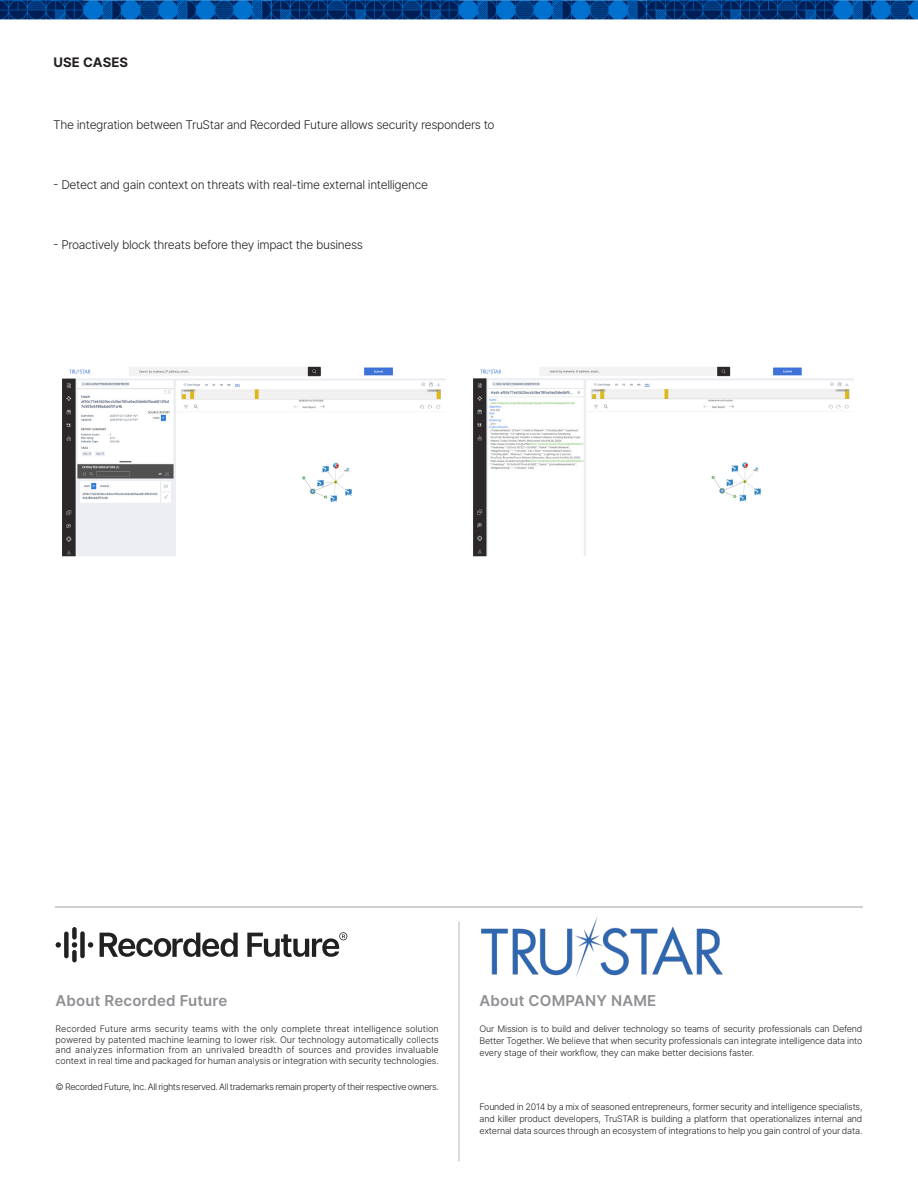
<style>
.page{position:relative;width:918px;height:1188px;background:#fff}
.page>*{position:absolute;margin:0;border:0;box-sizing:border-box;transform-origin:0 0}
.t1{font:600 15px "Inter";letter-spacing:.01em;color:#8d8f92}
.Body_Copy{font:700 13.2px "Inter";letter-spacing:.01em;color:#231f20}
.Body_Copy-2{font:300 12px "Inter";letter-spacing:-.03em;color:#231f20}
.t2{font:300 9px/12px "Inter";letter-spacing:-.02em;color:#231f20;text-align:justify}
.t3{font:300 9px "Inter";letter-spacing:-.04em;color:#231f20}
</style>
<div class="page">
<hr style="left:56px;top:906px;width:784px;height:1px;background:#cfd0d2">
<hr style="left:78px;top:906px;width:784px;height:1px;background:#cfd0d2">
<svg style="left:247px;top:932px;width:100px;height:25px"></svg>
<svg style="left:100px;top:933px;width:138px;height:24px"></svg>
<svg style="left:56px;top:942px;width:5px;height:6px"></svg>
<div style="left:72px;top:950px;width:5px;height:12px;background:#212121;border-radius:2px"></div>
<svg style="left:72px;top:931px;width:21px;height:27px"></svg>
<div style="left:64px;top:932px;width:5px;height:26px;background:#212121;border-radius:2px"></div>
<div style="left:72px;top:927px;width:5px;height:13px;background:#212121;border-radius:2px"></div>
<hr style="left:458px;top:922px;width:2px;height:239px;background:#cfd0d2">
<img style="left:0;top:0;width:918px;height:19px">
<img style="left:481px;top:917px;width:241px;height:60px">
<img style="left:473px;top:366px;width:381px;height:191px">
<img style="left:62px;top:366px;width:384px;height:191px">
<p class="Body_Copy" style="left:53px;top:52px;width:76px">USE CASES</p>
<p class="Body_Copy-2" style="left:53px;top:116px;width:443px">The integration between TruStar and Recorded Future allows security responders to</p>
<p class="Body_Copy-2" style="left:53px;top:176px;width:376px">- Detect and gain context on threats with real-time external intelligence</p>
<p class="Body_Copy-2" style="left:53px;top:236px;width:311px">- Proactively block threats before they impact the business</p>
<p class="t1" style="left:56px;top:990px;width:173px">About Recorded Future</p>
<p class="t1" style="left:480px;top:990px;width:178px">About COMPANY NAME</p>
<p class="t2" style="left:56px;top:1023px;width:385px;line-height:10.8px">Recorded Future arms security teams with the only complete threat intelligence solution powered by patented machine learning to lower risk. Our technology automatically collects and analyzes information from an unrivaled breadth of sources and provides invaluable context in real time and packaged for human analysis or integration with security technologies.</p>
<p class="t3" style="left:56px;top:1080px;width:385px">© Recorded Future, Inc. All rights reserved. All trademarks remain property of their respective owners.</p>
<p class="t2" style="left:480px;top:1022px;width:384px">Our Mission is to build and deliver technology so teams of security professionals can Defend Better Together. We believe that when security professionals can integrate intelligence data into every stage of their workflow, they can make better decisions faster.</p>
<p class="t2" style="left:480px;top:1100px;width:384px">Founded in 2014 by a mix of seasoned entrepreneurs, former security and intelligence specialists, and killer product developers, TruSTAR is building a platform that operationalizes internal and external data sources through an ecosystem of integrations to help you gain control of your data.</p>
</div>
